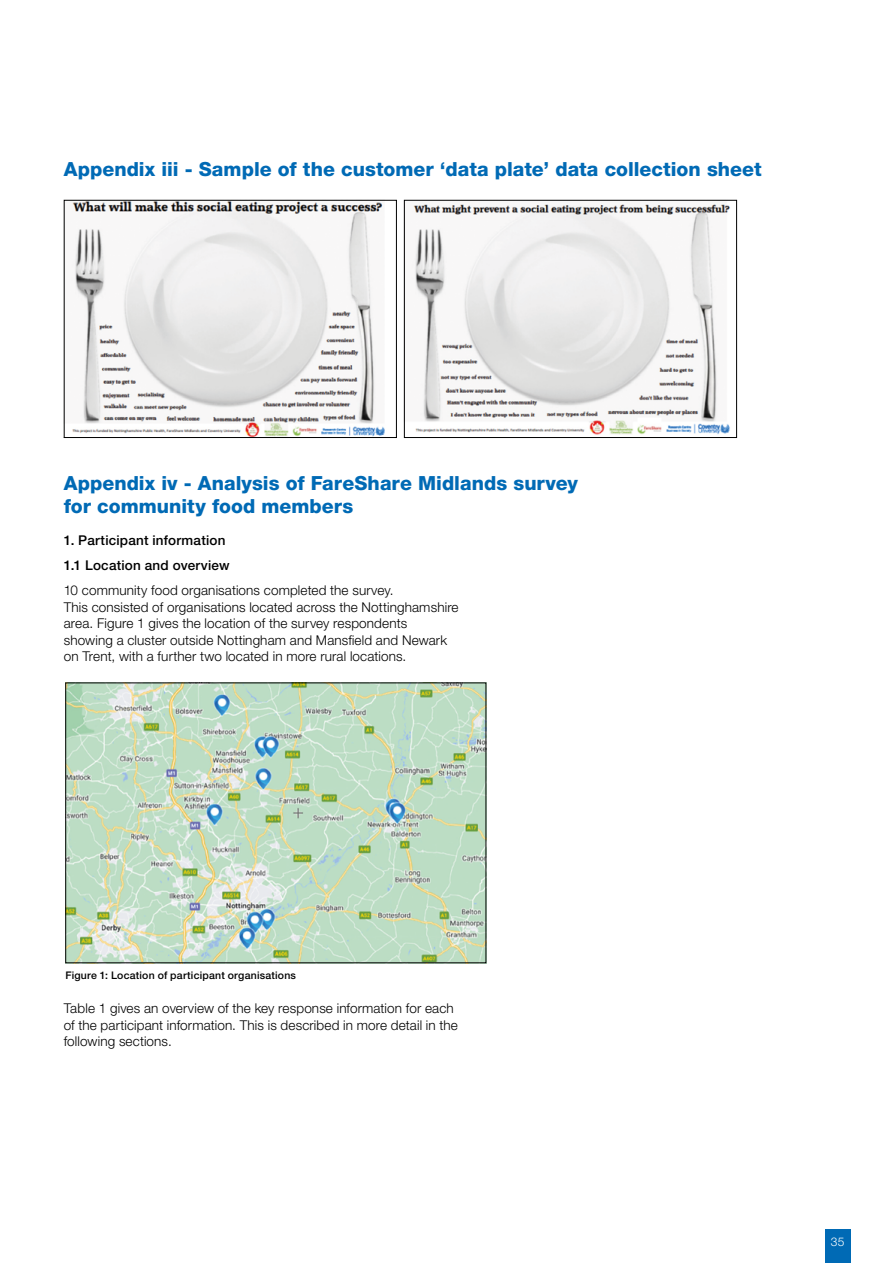
<style>
.page{position:relative;width:893px;height:1263px;background:#fff}
.page>*{position:absolute;margin:0;border:0;box-sizing:border-box;transform-origin:0 0}
.t1{font:800 19.5px/22.5px "Helvetica Neue LT Std";color:#006ab5}
.t2{font:300 13.5px/16.5px "Helvetica Neue LT Std";letter-spacing:.01em;color:#000}
.t3{font:500 13.5px "Helvetica Neue LT Std";letter-spacing:.015em;color:#000}
.t4{font:300 12px "Helvetica Neue LT Std";color:#fff}
.t5{font:500 10.5px "Helvetica Neue LT Std";letter-spacing:.02em;color:#000}
</style>
<div class="page">
<div style="left:825px;top:1229px;width:25px;height:34px;background:#006ab5"></div>
<img style="left:72px;top:202px;width:313px;height:234px">
<div style="left:64px;top:200px;width:333px;height:238px;border:1px solid #000"></div>
<img style="left:413px;top:204px;width:317px;height:231px">
<div style="left:404px;top:200px;width:333px;height:238px;border:1px solid #000"></div>
<img style="left:67px;top:684px;width:417px;height:277px">
<p class="t1" style="left:64px;top:157px;width:699px">Appendix iii - Sample of the customer ‘data plate’ data collection sheet</p>
<p class="t1" style="left:64px;top:472px;width:516px">Appendix iv - Analysis of FareShare Midlands survey for community food members</p>
<p class="t3" style="left:64px;top:533px;width:163px">1. Participant information</p>
<p class="t3" style="left:64px;top:558px;width:167px">1.1 Location and overview</p>
<p class="t2" style="left:64px;top:582px;width:396px">10 community food organisations completed the survey.<br>This consisted of organisations located across the Nottinghamshire area. Figure 1 gives the location of the survey respondents showing a cluster outside Nottingham and Mansfield and Newark on Trent, with a further two located in more rural locations.</p>
<p class="t5" style="left:65px;top:969px;width:232px">Figure 1: Location of participant organisations</p>
<p class="t2" style="left:64px;top:1000px;width:396px">Table 1 gives an overview of the key response information for each of the participant information. This is described in more detail in the following sections.</p>
<p class="t4" style="left:831px;top:1234px;width:15px">35</p>
</div>
